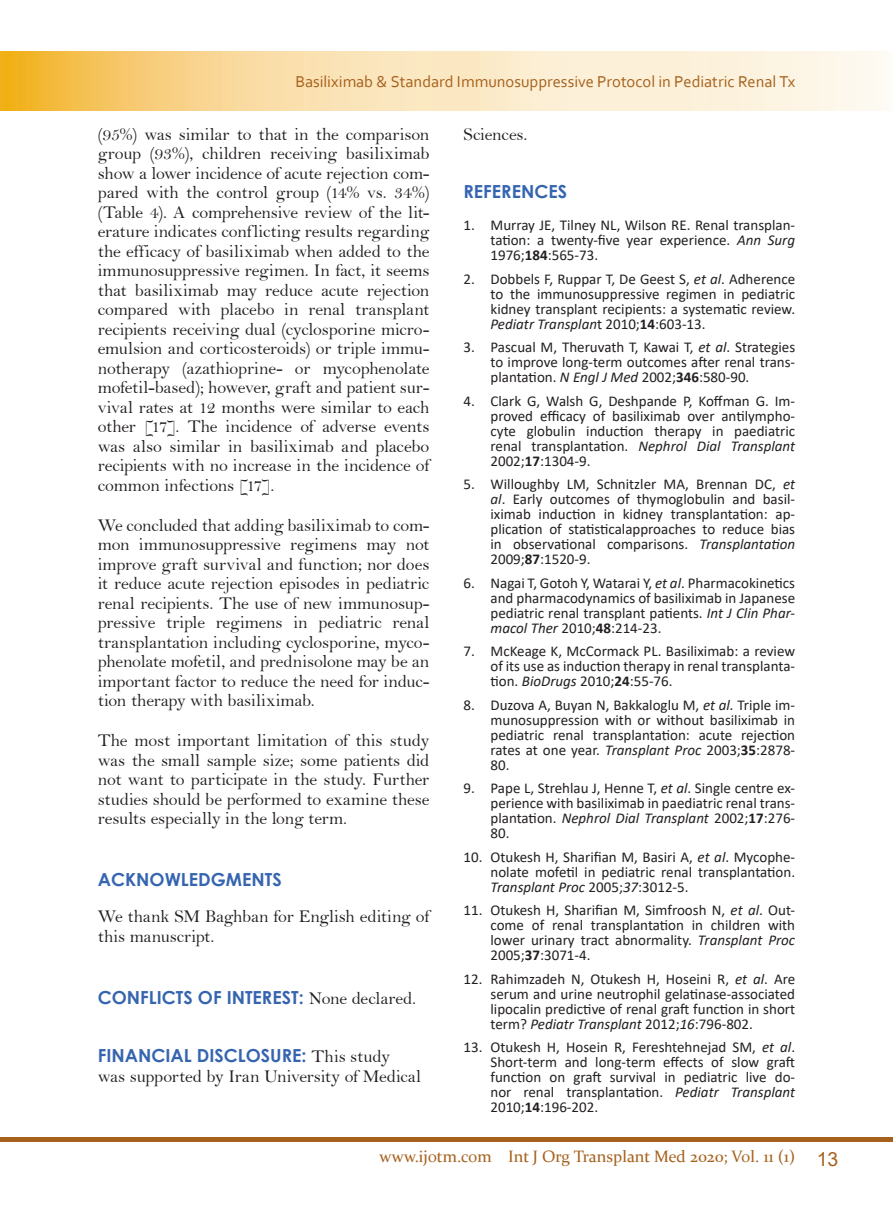
<style>
.page{position:relative;width:893px;height:1212px;background:#fff}
.page>*{position:absolute;margin:0;border:0;box-sizing:border-box;transform-origin:0 0}
.Body{font:18px/19.5px "Bell";letter-spacing:-.01em;color:#231f20;text-align:justify}
.Heading{font:18px/19.5px "Bell";letter-spacing:-.01em;color:#231f20}
.Heading-2{font:700 18px "Century Gothic";color:#3665b0}
.Running_Title{font:16.5px "Corbel";color:#a6611c}
.t1{font:16.5px "Constantia";color:#a6611c}
.t2{font:15px/15px "Calibri";color:#231f20;text-align:justify}
.s1{font-family:"Bell";font-weight:400;color:#231f20}
.s2{font-family:"Century Gothic";font-weight:700;color:#3665b0}
.s3{font-style:italic}
.s4{font-weight:700}
.s5{font-family:"Arial";font-size:19.5px}
</style>
<div class="page">
<div style="left:0;top:1137px;width:893px;height:5px;background:#a6611c"></div>
<img style="left:0;top:52px;width:882px;height:59px">
<p class="Running_Title" style="left:295px;top:72px;width:501px">Basiliximab &amp; Standard Immunosuppressive Protocol in Pediatric Renal Tx</p>
<p class="Body" style="left:98px;top:124px;width:333px">(95%) was similar to that in the comparison group (93%), children receiving basiliximab show a lower incidence of acute rejection com&shy;pared with the control group (14% vs. 34%) (Table 4). A comprehensive review of the lit&shy;erature indicates conflicting results regarding the efficacy of basiliximab when added to the immunosuppressive regimen. In fact, it seems that basiliximab may reduce acute rejection compared with placebo in renal transplant recipients receiving dual (cyclosporine micro&shy;emulsion and corticosteroids) or triple immu&shy;notherapy (azathioprine- or mycophenolate mofetil-based); however, graft and patient sur&shy;vival rates at 12 months were similar to each other [17]. The incidence of adverse events was also similar in basiliximab and placebo recipients with no increase in the incidence of common infections [17].</p>
<p class="Body" style="left:98px;top:515px;width:333px">We concluded that adding basiliximab to com&shy;mon immunosuppressive regimens may not improve graft survival and function; nor does it reduce acute rejection episodes in pediatric renal recipients. The use of new immunosup&shy;pressive triple regimens in pediatric renal transplantation including cyclosporine, myco&shy;phenolate mofetil, and prednisolone may be an important factor to reduce the need for induc&shy;tion therapy with basiliximab.</p>
<p class="Body" style="left:98px;top:730px;width:333px">The most important limitation of this study was the small sample size; some patients did not want to participate in the study. Further studies should be performed to examine these results especially in the long term.</p>
<p class="Heading-2" style="left:98px;top:866px;width:185px">ACKNOWLEDGMENTS</p>
<p class="Body" style="left:98px;top:907px;width:333px">We thank SM Baghban for English editing of this manuscript.</p>
<p class="Heading-2" style="left:98px;top:983px;width:320px">CONFLICTS OF INTEREST: <span class="s1">None declared.</span></p>
<p class="Heading" style="left:98px;top:1046px;width:325px"><span class="s2">FINANCIAL DISCLOSURE:</span> This study was supported by Iran University of Medical</p>
<p class="Heading" style="left:463px;top:124px;width:66px">Sciences.</p>
<p class="Heading-2" style="left:463px;top:178px;width:105px">REFERENCES</p>
<p class="t2" style="left:490px;top:217px;width:306px;text-indent:-27px">1. Murray JE, Tilney NL, Wilson RE. Renal transplan&shy;tation: a twenty-five year experience. <span class="s3">Ann Surg </span>1976;<span class="s4">184</span>:565-73.</p>
<p class="t2" style="left:490px;top:271px;width:306px;text-indent:-27px">2. Dobbels F, Ruppar T, De Geest S, <span class="s3">et al</span>. Adherence to the immunosuppressive regimen in pediatric kidney transplant recipients: a systematic review.<br><span class="s3">Pediatr Transplan</span>t 2010;<span class="s4">14</span>:603-13.</p>
<p class="t2" style="left:490px;top:339px;width:306px;text-indent:-27px">3. Pascual M, Theruvath T, Kawai T, <span class="s3">et al</span>. Strategies to improve long-term outcomes after renal trans&shy;plantation. <span class="s3">N Engl J Med</span> 2002;<span class="s4">346</span>:580-90.</p>
<p class="t2" style="left:490px;top:393px;width:306px;text-indent:-27px">4. Clark G, Walsh G, Deshpande P, Koffman G. Im&shy;proved efficacy of basiliximab over antilympho&shy;cyte globulin induction therapy in paediatric renal transplantation. <span class="s3">Nephrol Dial Transplant </span>2002;<span class="s4">17</span>:1304-9.</p>
<p class="t2" style="left:490px;top:476px;width:306px;text-indent:-27px">5. Willoughby LM, Schnitzler MA, Brennan DC, <span class="s3">et al</span>. Early outcomes of thymoglobulin and basil&shy;iximab induction in kidney transplantation: ap&shy;plication of statisticalapproaches to reduce bias in observational comparisons. <span class="s3">Transplantation </span>2009;<span class="s4">87</span>:1520-9.</p>
<p class="t2" style="left:490px;top:575px;width:306px;text-indent:-27px">6. Nagai T, Gotoh Y, Watarai Y, <span class="s3">et al</span>. Pharmacokinetics and pharmacodynamics of basiliximab in Japanese pediatric renal transplant patients. <span class="s3">Int J Clin Phar&shy;macol Ther</span> 2010;<span class="s4">48</span>:214-23.</p>
<p class="t2" style="left:490px;top:643px;width:306px;text-indent:-27px">7. McKeage K, McCormack PL. Basiliximab: a review of its use as induction therapy in renal transplanta&shy;tion. <span class="s3">BioDrugs</span> 2010;<span class="s4">24</span>:55-76.</p>
<p class="t2" style="left:490px;top:697px;width:306px;text-indent:-27px">8. Duzova A, Buyan N, Bakkaloglu M, <span class="s3">et al.</span> Triple im&shy;munosuppression with or without basiliximab in pediatric renal transplantation: acute rejection rates at one year. <span class="s3">Transplant Proc</span> 2003;<span class="s4">35</span>:2878- 80.</p>
<p class="t2" style="left:490px;top:780px;width:306px;text-indent:-27px">9. Pape L, Strehlau J, Henne T, <span class="s3">et al</span>. Single centre ex&shy;perience with basiliximab in paediatric renal trans&shy;plantation. <span class="s3">Nephrol Dial Transplant</span> 2002;<span class="s4">17</span>:276- 80.</p>
<p class="t2" style="left:490px;top:849px;width:306px;text-indent:-27px">10. Otukesh H, Sharifian M, Basiri A, <span class="s3">et al</span>. Mycophe&shy;nolate mofetil in pediatric renal transplantation.<br><span class="s3">Transplant Proc</span> 2005;<span class="s3">37</span>:3012-5.</p>
<p class="t2" style="left:490px;top:902px;width:306px;text-indent:-27px">11. Otukesh H, Sharifian M, Simfroosh N, <span class="s3">et al</span>. Out&shy;come of renal transplantation in children with lower urinary tract abnormality. <span class="s3">Transplant Proc </span>2005;<span class="s4">37</span>:3071-4.</p>
<p class="t2" style="left:490px;top:971px;width:306px;text-indent:-27px">12. Rahimzadeh N, Otukesh H, Hoseini R, <span class="s3">et al</span>. Are serum and urine neutrophil gelatinase-associated lipocalin predictive of renal graft function in short term? <span class="s3">Pediatr Transplant</span> 2012;<span class="s3">16</span>:796-802.</p>
<p class="t2" style="left:490px;top:1039px;width:306px;text-indent:-27px">13. Otukesh H, Hosein R, Fereshtehnejad SM, <span class="s3">et al</span>.<br>Short-term and long-term effects of slow graft function on graft survival in pediatric live do&shy;nor renal transplantation. <span class="s3">Pediatr Transplant </span>2010;<span class="s4">14</span>:196-202.</p>
<p class="t1" style="left:379px;top:1145px;width:460px">www.ijotm.com Int J Org Transplant Med 2020; Vol. 11 (1) <span class="s5">13</span></p>
</div>
